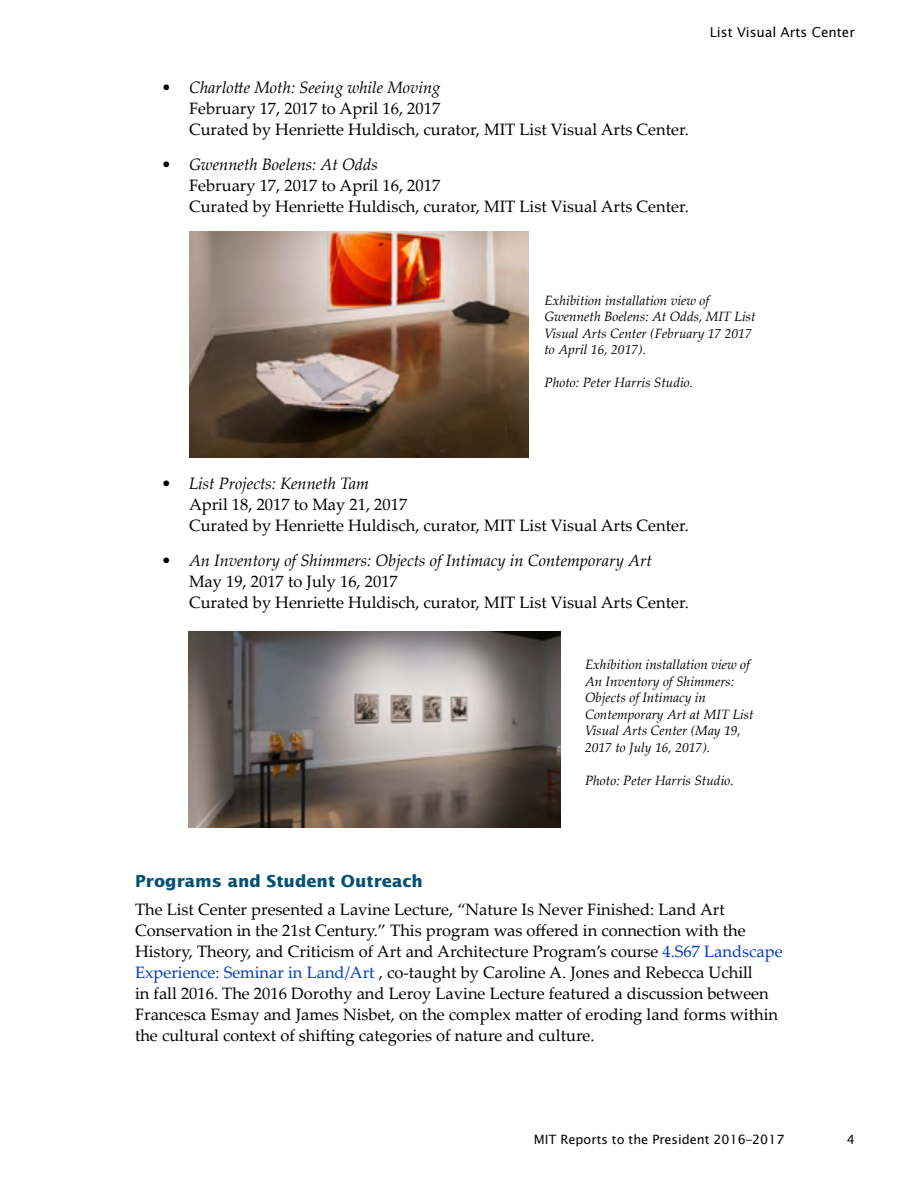
<style>
.page{position:relative;width:918px;height:1188px;background:#fff}
.page>*{position:absolute;margin:0;border:0;box-sizing:border-box;transform-origin:0 0}
.t1{font:16.5px/21px "Palatino Linotype";color:#000}
.Heading_2{font:700 16.5px "Lucida Sans Std";color:#045171}
.t2{font:italic 13.5px/16.5px "Palatino Linotype";color:#000}
.t3{font:13.5px "Lucida Sans Std";color:#000}
.t4{font:12.75px "Lucida Sans Std";color:#000}
.s1{font-style:italic}
.s2{color:#003ac4}
</style>
<div class="page">
<img style="left:190px;top:231px;width:339px;height:226px">
<img style="left:188px;top:631px;width:373px;height:196px">
<p class="t1" style="left:189px;top:76px;width:501px;text-indent:-27px"><span class="s1">• Charlotte Moth: Seeing while Moving<br></span>February 17, 2017 to April 16, 2017<br>Curated by Henriette Huldisch, curator, MIT List Visual Arts Center.</p>
<p class="t1" style="left:189px;top:153px;width:501px;text-indent:-27px"><span class="s1">• Gwenneth Boelens: At Odds<br></span>February 17, 2017 to April 16, 2017<br>Curated by Henriette Huldisch, curator, MIT List Visual Arts Center.</p>
<p class="t3" style="left:710px;top:25px;width:147px">List Visual Arts Center</p>
<p class="t2" style="left:544px;top:291px;width:213px">Exhibition installation view of<br>Gwenneth Boelens: At Odds, MIT List<br>Visual Arts Center (February 17 2017 to April 16, 2017).</p>
<p class="t2" style="left:544px;top:374px;width:150px">Photo: Peter Harris Studio.</p>
<p class="t1" style="left:189px;top:472px;width:501px;text-indent:-27px"><span class="s1">• List Projects: Kenneth Tam<br></span>April 18, 2017 to May 21, 2017<br>Curated by Henriette Huldisch, curator, MIT List Visual Arts Center.</p>
<p class="t1" style="left:189px;top:549px;width:501px;text-indent:-27px"><span class="s1">• An Inventory of Shimmers: Objects of Intimacy in Contemporary Art<br></span>May 19, 2017 to July 16, 2017<br>Curated by Henriette Huldisch, curator, MIT List Visual Arts Center.</p>
<p class="t2" style="left:585px;top:656px;width:170px">Exhibition installation view of<br>An Inventory of Shimmers:<br>Objects of Intimacy in<br>Contemporary Art at MIT List<br>Visual Arts Center (May 19,<br>2017 to July 16, 2017).</p>
<p class="t2" style="left:585px;top:771px;width:150px">Photo: Peter Harris Studio.</p>
<h2 class="Heading_2" style="left:135px;top:871px;width:289px">Programs and Student Outreach</h2>
<p class="t1" style="left:135px;top:898px;width:649px">The List Center presented a Lavine Lecture, “Nature Is Never Finished: Land Art Conservation in the 21st Century.” This program was offered in connection with the History, Theory, and Criticism of Art and Architecture Program’s course <span class="s2">4.S67 Landscape Experience: Seminar in Land/Art</span> , co-taught by Caroline A. Jones and Rebecca Uchill<br>in fall 2016. The 2016 Dorothy and Leroy Lavine Lecture featured a discussion between Francesca Esmay and James Nisbet, on the complex matter of eroding land forms within the cultural context of shifting categories of nature and culture.</p>
<p class="t4" style="left:534px;top:1132px;width:252px">MIT Reports to the President 2016–2017</p>
<p class="t4" style="left:847px;top:1132px;width:10px">4</p>
</div>
